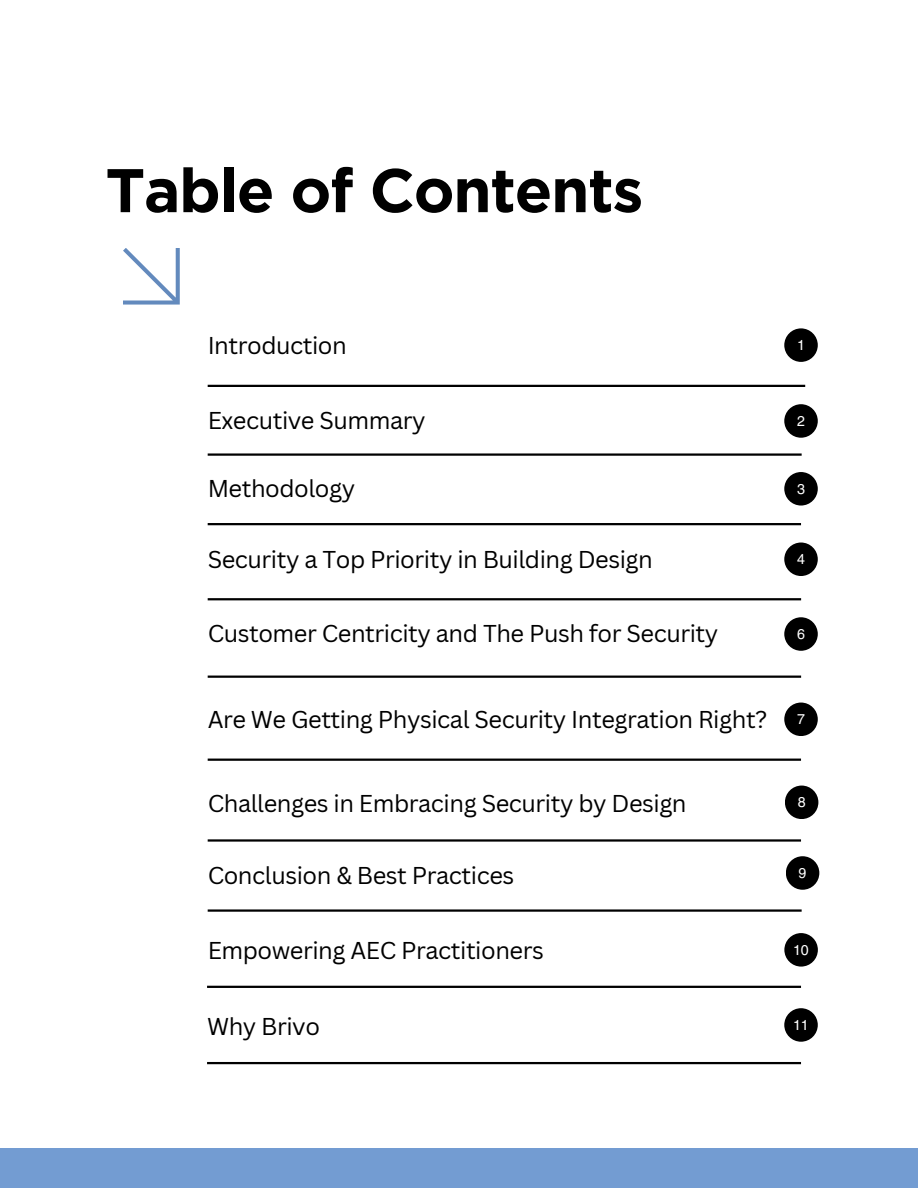
<style>
.page{position:relative;width:918px;height:1188px;background:#fff}
.page>*{position:absolute;margin:0;border:0;box-sizing:border-box;transform-origin:0 0}
.t1{font:700 61.5px "Gotham";letter-spacing:-.02em;color:#000}
.t2{font:23.7px "Canva Sans";letter-spacing:-.02em;color:#000}
.t3{font:14.1px "Helios";color:#fff}
</style>
<div class="page">
<svg style="left:123px;top:248px;width:56px;height:56px"></svg>
<hr style="left:208px;top:385px;width:597px;height:2px;background:#000">
<div style="left:784px;top:328px;width:34px;height:34px;background:#000;border-radius:50%"></div>
<div style="left:784px;top:404px;width:34px;height:34px;background:#000;border-radius:50%"></div>
<div style="left:784px;top:472px;width:34px;height:34px;background:#000;border-radius:50%"></div>
<div style="left:784px;top:543px;width:34px;height:33px;background:#000;border-radius:50%"></div>
<div style="left:784px;top:617px;width:34px;height:34px;background:#000;border-radius:50%"></div>
<div style="left:784px;top:703px;width:34px;height:33px;background:#000;border-radius:50%"></div>
<div style="left:0;top:1148px;width:918px;height:40px;background:#739cd2"></div>
<hr style="left:208px;top:453px;width:594px;height:3px;background:#000">
<hr style="left:208px;top:523px;width:593px;height:2px;background:#000">
<hr style="left:208px;top:598px;width:593px;height:2px;background:#000">
<hr style="left:208px;top:676px;width:593px;height:2px;background:#000">
<hr style="left:208px;top:759px;width:593px;height:2px;background:#000">
<hr style="left:208px;top:839px;width:593px;height:3px;background:#000">
<hr style="left:208px;top:909px;width:594px;height:3px;background:#000">
<div style="left:785px;top:786px;width:33px;height:33px;background:#000;border-radius:50%"></div>
<hr style="left:207px;top:986px;width:594px;height:2px;background:#000">
<div style="left:786px;top:856px;width:33px;height:34px;background:#000;border-radius:50%"></div>
<div style="left:784px;top:933px;width:34px;height:34px;background:#000;border-radius:50%"></div>
<div style="left:784px;top:1008px;width:34px;height:34px;background:#000;border-radius:50%"></div>
<hr style="left:207px;top:1062px;width:594px;height:2px;background:#000">
<p class="t1" style="left:105px;top:153px;width:539px">Table of Contents</p>
<h1 class="t2" style="left:208px;top:328px;width:141px">Introduction</h1>
<p class="t3" style="left:797px;top:336px;width:9px">1</p>
<p class="t2" style="left:208px;top:404px;width:219px">Executive Summary</p>
<p class="t3" style="left:797px;top:412px;width:9px">2</p>
<p class="t2" style="left:208px;top:472px;width:149px">Methodology</p>
<p class="t3" style="left:797px;top:480px;width:9px">3</p>
<p class="t2" style="left:208px;top:542px;width:447px">Security a Top Priority in Building Design</p>
<p class="t3" style="left:797px;top:550px;width:9px">4</p>
<p class="t2" style="left:208px;top:617px;width:512px">Customer Centricity and The Push for Security</p>
<p class="t3" style="left:797px;top:625px;width:9px">6</p>
<p class="t2" style="left:208px;top:702px;width:561px">Are We Getting Physical Security Integration Right?</p>
<p class="t3" style="left:797px;top:710px;width:9px">7</p>
<p class="t2" style="left:208px;top:787px;width:480px">Challenges in Embracing Security by Design</p>
<p class="t3" style="left:798px;top:793px;width:9px">8</p>
<p class="t2" style="left:208px;top:859px;width:308px">Conclusion &amp; Best Practices</p>
<p class="t3" style="left:799px;top:864px;width:9px">9</p>
<p class="t2" style="left:208px;top:934px;width:338px">Empowering AEC Practitioners</p>
<p class="t3" style="left:793px;top:941px;width:17px">10</p>
<p class="t2" style="left:207px;top:1010px;width:114px">Why Brivo</p>
<p class="t3" style="left:793px;top:1016px;width:17px">11</p>
</div>
